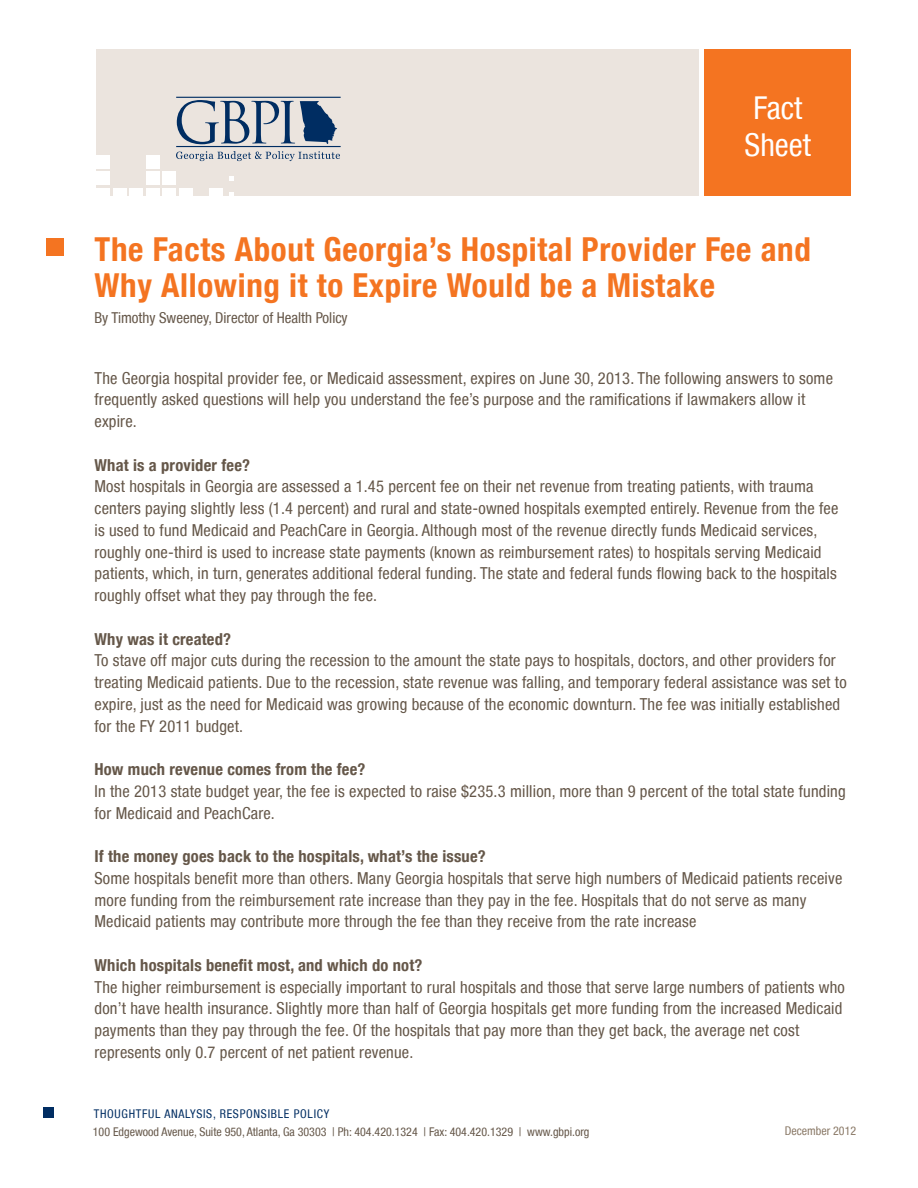
<style>
.page{position:relative;width:918px;height:1188px;background:#fff}
.page>*{position:absolute;margin:0;border:0;box-sizing:border-box;transform-origin:0 0}
.t1{font:700 condensed 33px/36px "Helvetica Neue LT";letter-spacing:.02em;color:#f47421}
.t2{font:condensed 31.5px/37.8px "Helvetica Neue LT";color:#fff}
.t3{font:condensed 30px/33px "Helvetica Neue LT";color:#fff}
.t4{font:condensed 16.5px/21.8px "Helvetica Neue LT";letter-spacing:.01em;color:#655749}
.t5{font:700 condensed 16.5px "Helvetica Neue LT";letter-spacing:.01em;color:#655749}
.t6{font:condensed 15px "Helvetica Neue LT";color:#655749}
.t7{font:condensed 12px "Helvetica Neue LT";color:#655749}
.t8{font:condensed 12px "Helvetica Neue LT";letter-spacing:.06em;color:#002d62}
.t9{font:condensed 12px "Helvetica Neue LT";color:#8a7967}
</style>
<div class="page">
<div style="left:96px;top:50px;width:603px;height:146px;background:#ebe4de"></div>
<svg style="left:176px;top:97px;width:165px;height:64px"></svg>
<div style="left:96px;top:188px;width:14px;height:14px;background:#fff"></div>
<svg style="left:229px;top:192px;width:5px;height:4px"></svg>
<svg style="left:229px;top:176px;width:5px;height:5px"></svg>
<div style="left:96px;top:171px;width:14px;height:14px;background:#fff"></div>
<div style="left:146px;top:188px;width:14px;height:14px;background:#fff"></div>
<div style="left:146px;top:171px;width:14px;height:14px;background:#fff"></div>
<div style="left:162px;top:188px;width:14px;height:14px;background:#fff"></div>
<div style="left:162px;top:171px;width:14px;height:14px;background:#fff"></div>
<div style="left:96px;top:155px;width:14px;height:14px;background:#fff"></div>
<div style="left:146px;top:155px;width:14px;height:14px;background:#fff"></div>
<div style="left:113px;top:188px;width:14px;height:14px;background:#fff"></div>
<div style="left:129px;top:188px;width:14px;height:14px;background:#fff"></div>
<div style="left:179px;top:188px;width:14px;height:14px;background:#fff"></div>
<div style="left:209px;top:188px;width:14px;height:14px;background:#fff"></div>
<div style="left:704px;top:50px;width:147px;height:146px;background:#f47421"></div>
<div style="left:43px;top:1107px;width:11px;height:11px;background:#002d62"></div>
<div style="left:46px;top:238px;width:17px;height:18px;background:#f47421"></div>
<h2 class="t2" style="left:745px;top:88px;width:68px">Fact<br>Sheet</h2>
<h3 class="t3" style="left:745px;top:99px;width:65px">Policy<br>Brief</h3>
<h1 class="t1" style="left:94px;top:231px;width:718px">The Facts About Georgia’s Hospital Provider Fee and<br>Why Allowing it to Expire Would be a Mistake</h1>
<p class="t6" style="left:94px;top:309px;width:255px">By Timothy Sweeney, Director of Health Policy</p>
<p class="t4" style="left:94px;top:367px;width:740px">The Georgia hospital provider fee, or Medicaid assessment, expires on June 30, 2013. The following answers to some frequently asked questions will help you understand the fee’s purpose and the ramifications if lawmakers allow it expire.</p>
<p class="t5" style="left:94px;top:455px;width:157px">What is a provider fee?</p>
<p class="t4" style="left:94px;top:476px;width:745px">Most hospitals in Georgia are assessed a 1.45 percent fee on their net revenue from treating patients, with trauma centers paying slightly less (1.4 percent) and rural and state-owned hospitals exempted entirely. Revenue from the fee is used to fund Medicaid and PeachCare in Georgia. Although most of the revenue directly funds Medicaid services, roughly one-third is used to increase state payments (known as reimbursement rates) to hospitals serving Medicaid patients, which, in turn, generates additional federal funding. The state and federal funds flowing back to the hospitals roughly offset what they pay through the fee.</p>
<p class="t5" style="left:94px;top:629px;width:138px">Why was it created?</p>
<p class="t4" style="left:94px;top:650px;width:754px">To stave off major cuts during the recession to the amount the state pays to hospitals, doctors, and other providers for treating Medicaid patients. Due to the recession, state revenue was falling, and temporary federal assistance was set to expire, just as the need for Medicaid was growing because of the economic downturn. The fee was initially established for the FY 2011 budget.</p>
<p class="t5" style="left:94px;top:759px;width:272px">How much revenue comes from the fee?</p>
<p class="t4" style="left:94px;top:780px;width:753px">In the 2013 state budget year, the fee is expected to raise $235.3 million, more than 9 percent of the total state funding for Medicaid and PeachCare.</p>
<p class="t5" style="left:94px;top:846px;width:393px">If the money goes back to the hospitals, what’s the issue?</p>
<p class="t4" style="left:94px;top:867px;width:749px">Some hospitals benefit more than others. Many Georgia hospitals that serve high numbers of Medicaid patients receive more funding from the reimbursement rate increase than they pay in the fee. Hospitals that do not serve as many<br>Medicaid patients may contribute more through the fee than they receive from the rate increase</p>
<p class="t5" style="left:94px;top:955px;width:329px">Which hospitals benefit most, and which do not?</p>
<p class="t4" style="left:94px;top:976px;width:752px">The higher reimbursement is especially important to rural hospitals and those that serve large numbers of patients who don’t have health insurance. Slightly more than half of Georgia hospitals get more funding from the increased Medicaid payments than they pay through the fee. Of the hospitals that pay more than they get back, the average net cost represents only 0.7 percent of net patient revenue.</p>
<p class="t8" style="left:94px;top:1107px;width:36px">Thoughtf</p>
<p class="t8" style="left:148px;top:1107px;width:49px">ul analysis</p>
<p class="t8" style="left:213px;top:1107px;width:15px">, respo</p>
<p class="t8" style="left:254px;top:1107px;width:67px">nsible policy</p>
<p class="t7" style="left:93px;top:1125px;width:498px">100 Edgewood Avenue, Suite 950, Atlanta, Ga 30303 | Ph: 404.420.1324 | Fax: 404.420.1329 | www.gbpi.org</p>
<p class="t9" style="left:785px;top:1124px;width:73px">December 2012</p>
</div>
